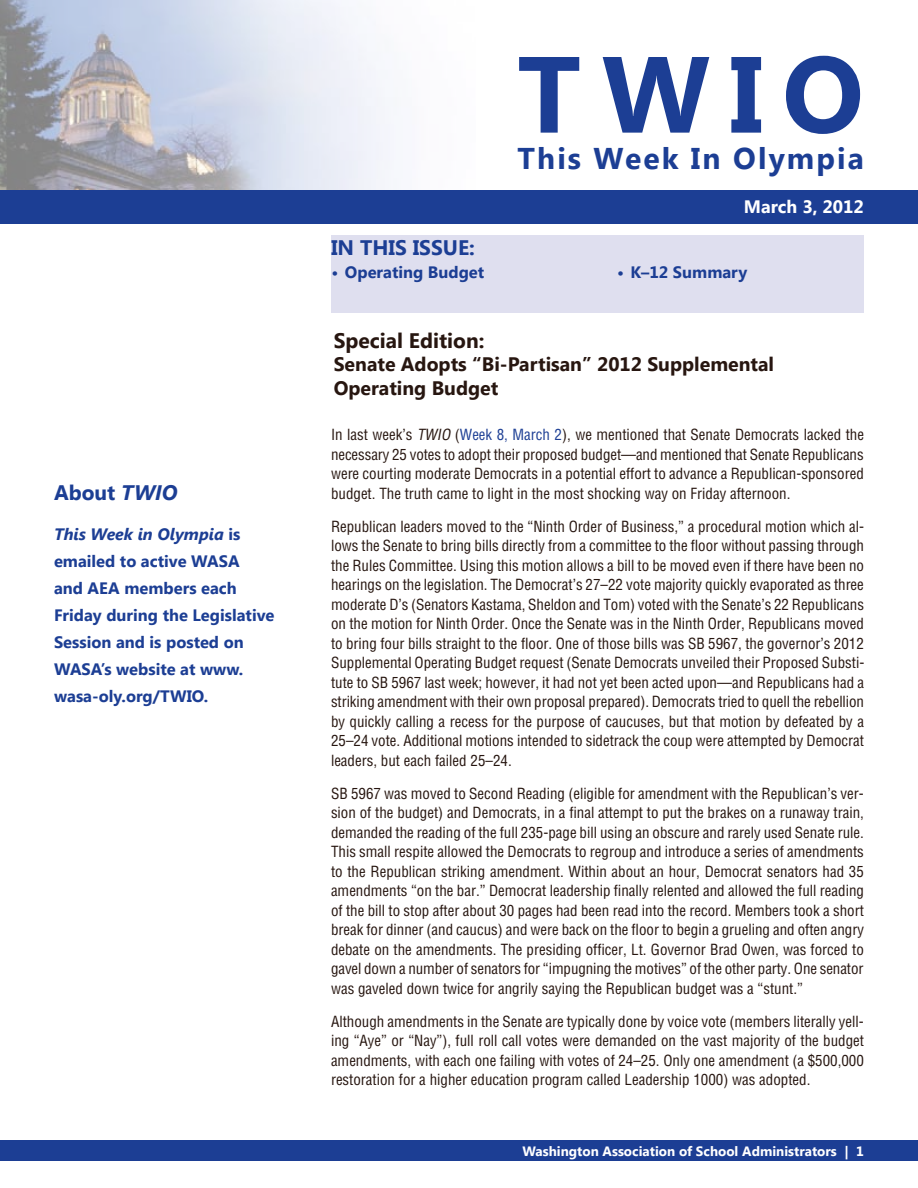
<style>
.page{position:relative;width:918px;height:1188px;background:#fff}
.page>*{position:absolute;margin:0;border:0;box-sizing:border-box;transform-origin:0 0}
.t1{font:700 108px "Segoe UI";color:#1c3e94}
.t2{font:700 30px "Segoe UI";letter-spacing:.07em;color:#1c3e94}
.t3{font:700 21px "Segoe UI";color:#1c3e94}
.t4{font:700 21px "Segoe UI";color:#271610}
.t5{font:700 19.5px/23.4px "Segoe UI";color:#271610}
.t6{font:700 18px "Segoe UI";color:#fff}
.t7{font:700 16.5px/27px "Segoe UI";color:#1c3e94}
.t8{font:condensed 15px/19.5px "Helvetica";color:#271610;text-align:justify}
.t9{font:700 13.5px "Segoe UI";color:#fff}
.s1{font-style:italic}
.s2{color:#1c3e94}
</style>
<div class="page">
<img style="left:0;top:0;width:390px;height:190px">
<div style="left:0;top:1141px;width:918px;height:20px;background:#1c3e94"></div>
<div style="left:0;top:190px;width:918px;height:34px;background:#1c3e94"></div>
<div style="left:331px;top:236px;width:533px;height:78px;background:#dfdfef"></div>
<h3 class="t3" style="left:54px;top:478px;width:125px">About <span class="s1">TWIO</span></h3>
<p class="t7" style="left:54px;top:520px;width:222px"><span class="s1">This Week in Olympia</span> is emailed to active WASA<br>and AEA members each<br>Friday during the Legislative<br>Session and is posted on<br>WASA’s website at www. wasa-oly.org/TWIO.</p>
<h1 class="t1" style="left:518px;top:17px;width:348px">TWIO</h1>
<h2 class="t2" style="left:518px;top:137px;width:348px">This Week In Olympia</h2>
<p class="t6" style="left:744px;top:194px;width:122px">March 3, 2012</p>
<h3 class="t3" style="left:331px;top:232px;width:145px">IN THIS ISSUE:</h3>
<p class="t7" style="left:331px;top:258px;width:154px">• Operating Budget</p>
<p class="t7" style="left:617px;top:258px;width:132px">• K–12 Summary</p>
<h3 class="t4" style="left:334px;top:326px;width:152px">Special Edition:</h3>
<h3 class="t5" style="left:334px;top:352px;width:442px">Senate Adopts “Bi-Partisan” 2012 Supplemental<br>Operating Budget</h3>
<p class="t8" style="left:331px;top:425px;width:535px">In last week’s <span class="s1">TWIO</span> (<span class="s2">Week 8, March 2</span>), we mentioned that Senate Democrats lacked the necessary 25 votes to adopt their proposed budget—and mentioned that Senate Republicans were courting moderate Democrats in a potential effort to advance a Republican-sponsored budget. The truth came to light in the most shocking way on Friday afternoon.</p>
<p class="t8" style="left:331px;top:516px;width:535px">Republican leaders moved to the “Ninth Order of Business,” a procedural motion which al&shy;lows the Senate to bring bills directly from a committee to the floor without passing through the Rules Committee. Using this motion allows a bill to be moved even if there have been no hearings on the legislation. The Democrat’s 27–22 vote majority quickly evaporated as three moderate D’s (Senators Kastama, Sheldon and Tom) voted with the Senate’s 22 Republicans on the motion for Ninth Order. Once the Senate was in the Ninth Order, Republicans moved to bring four bills straight to the floor. One of those bills was SB 5967, the governor’s 2012<br>Supplemental Operating Budget request (Senate Democrats unveiled their Proposed Substi&shy;tute to SB 5967 last week; however, it had not yet been acted upon—and Republicans had a striking amendment with their own proposal prepared). Democrats tried to quell the rebellion by quickly calling a recess for the purpose of caucuses, but that motion by defeated by a 25–24 vote. Additional motions intended to sidetrack the coup were attempted by Democrat leaders, but each failed 25–24.</p>
<p class="t8" style="left:331px;top:783px;width:535px">SB 5967 was moved to Second Reading (eligible for amendment with the Republican’s ver&shy;sion of the budget) and Democrats, in a final attempt to put the brakes on a runaway train, demanded the reading of the full 235-page bill using an obscure and rarely used Senate rule.<br>This small respite allowed the Democrats to regroup and introduce a series of amendments to the Republican striking amendment. Within about an hour, Democrat senators had 35 amendments “on the bar.” Democrat leadership finally relented and allowed the full reading of the bill to stop after about 30 pages had been read into the record. Members took a short break for dinner (and caucus) and were back on the floor to begin a grueling and often angry debate on the amendments. The presiding officer, Lt. Governor Brad Owen, was forced to gavel down a number of senators for “impugning the motives” of the other party. One senator was gaveled down twice for angrily saying the Republican budget was a “stunt.”</p>
<p class="t8" style="left:331px;top:1011px;width:535px">Although amendments in the Senate are typically done by voice vote (members literally yell&shy;ing “Aye” or “Nay”), full roll call votes were demanded on the vast majority of the budget amendments, with each one failing with votes of 24–25. Only one amendment (a $500,000 restoration for a higher education program called Leadership 1000) was adopted.</p>
<p class="t9" style="left:523px;top:1141px;width:343px">Washington Association of School Administrators | 1</p>
</div>
